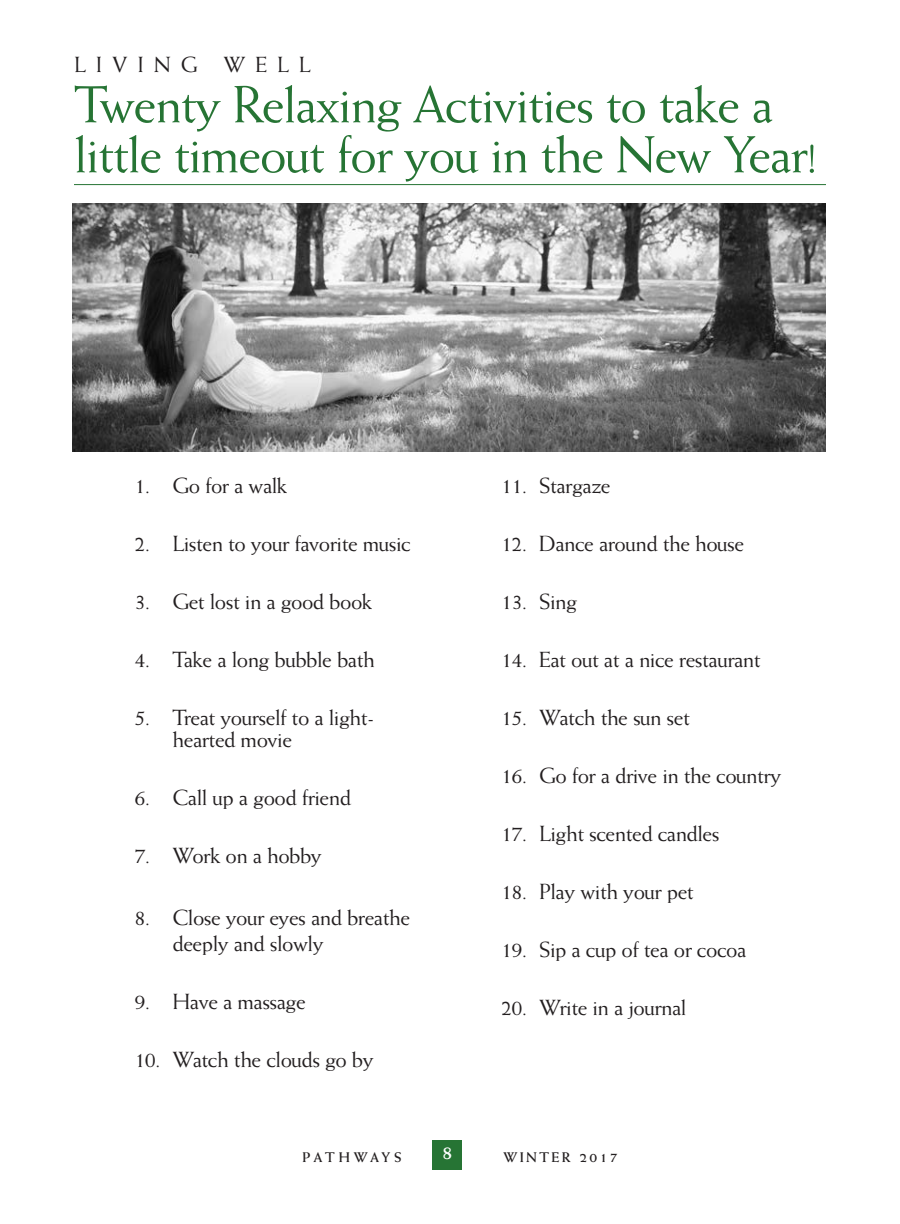
<style>
.page{position:relative;width:900px;height:1224px;background:#fff}
.page>*{position:absolute;margin:0;border:0;box-sizing:border-box;transform-origin:0 0}
.t1{font:52px/50px "Weiss";letter-spacing:-.03em;color:#267434}
.t2{font:22px/22px "Weiss";letter-spacing:-.025em;color:#231f20}
.t3{font:22px "Weiss";letter-spacing:.45em;color:#231f20}
.t4{font:700 20px "Weiss";color:#fff}
.t5{font:700 14px "Weiss";letter-spacing:.165em;color:#231f20}
.t6{font:700 14px "Weiss";letter-spacing:.205em;color:#231f20}
</style>
<div class="page">
<div style="left:432px;top:1140px;width:30px;height:30px;background:#267434"></div>
<img style="left:72px;top:203px;width:754px;height:248px">
<hr style="left:74px;top:184px;width:752px;height:1px;background:#267434">
<p class="t3" style="left:74px;top:52px;width:238px">LIVING WELL</p>
<p class="t1" style="left:74px;top:79px;width:745px">Twenty Relaxing Activities to take a little timeout for you in the New Year!</p>
<p class="t2" style="left:134px;top:474px;width:155px">1. Go for a walk</p>
<p class="t2" style="left:134px;top:532px;width:278px">2. Listen to your favorite music</p>
<p class="t2" style="left:134px;top:590px;width:240px">3. Get lost in a good book</p>
<p class="t2" style="left:134px;top:648px;width:242px">4. Take a long bubble bath</p>
<p class="t2" style="left:173px;top:706px;width:203px;text-indent:-38px">5. Treat yourself to a light&shy;hearted movie</p>
<p class="t2" style="left:134px;top:786px;width:218px">6. Call up a good friend</p>
<p class="t2" style="left:134px;top:844px;width:189px">7. Work on a hobby</p>
<p class="t2" style="left:173px;top:904px;width:239px;line-height:26px;text-indent:-38px">8. Close your eyes and breathe deeply and slowly</p>
<p class="t2" style="left:134px;top:990px;width:173px">9. Have a massage</p>
<p class="t2" style="left:134px;top:1048px;width:241px">10. Watch the clouds go by</p>
<p class="t2" style="left:501px;top:474px;width:111px">11. Stargaze</p>
<p class="t2" style="left:501px;top:532px;width:245px">12. Dance around the house</p>
<p class="t2" style="left:501px;top:590px;width:78px">13. Sing</p>
<p class="t2" style="left:501px;top:648px;width:261px">14. Eat out at a nice restaurant</p>
<p class="t2" style="left:501px;top:706px;width:190px">15. Watch the sun set</p>
<p class="t2" style="left:501px;top:764px;width:282px">16. Go for a drive in the country</p>
<p class="t2" style="left:501px;top:822px;width:220px">17. Light scented candles</p>
<p class="t2" style="left:501px;top:880px;width:194px">18. Play with your pet</p>
<p class="t2" style="left:501px;top:938px;width:247px">19. Sip a cup of tea or cocoa</p>
<p class="t2" style="left:501px;top:996px;width:187px">20. Write in a journal</p>
<p class="t6" style="left:303px;top:1149px;width:101px">PATHWAYS</p>
<p class="t4" style="left:442px;top:1141px;width:13px">8</p>
<p class="t5" style="left:503px;top:1149px;width:116px">WINTER 2017</p>
</div>
